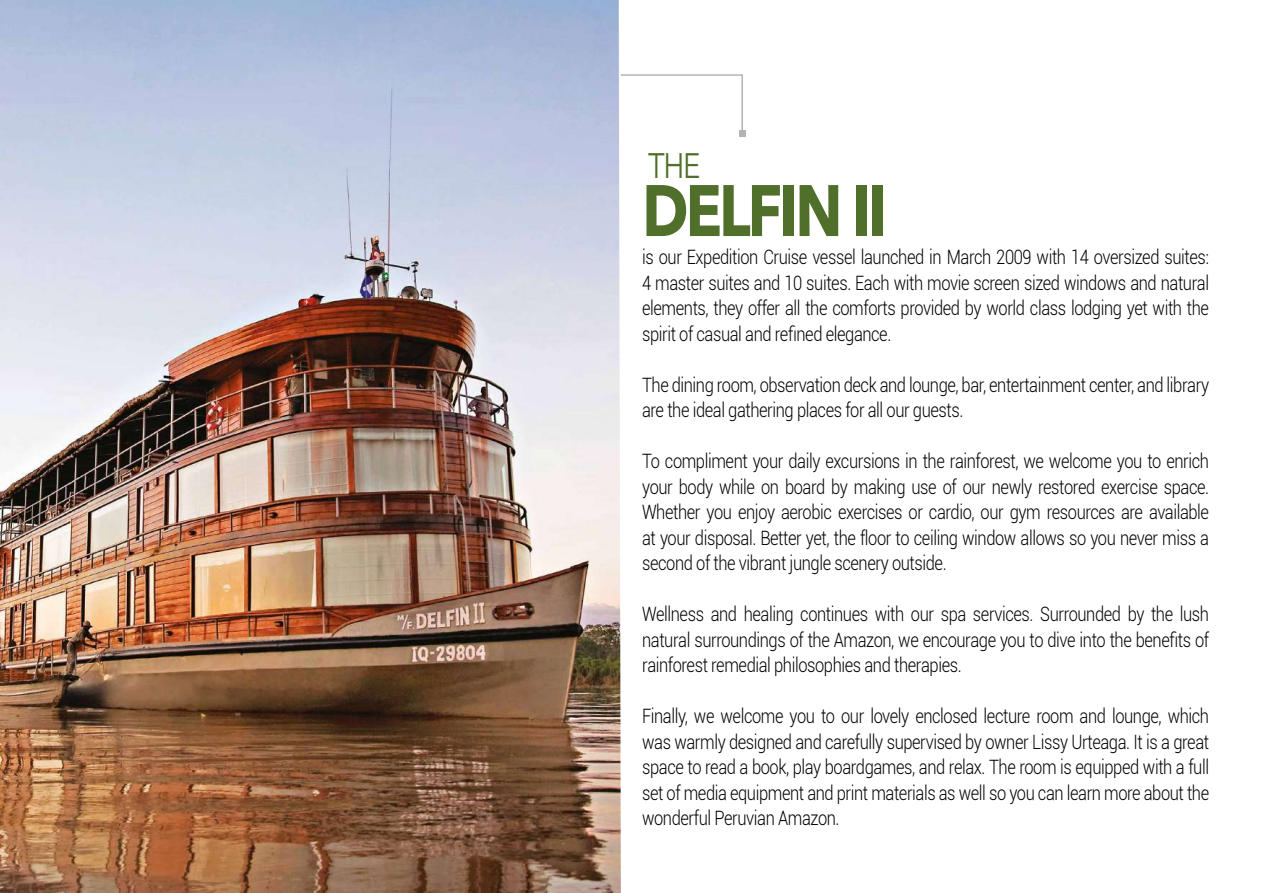
<style>
.page{position:relative;width:1263px;height:893px;background:#fff}
.page>*{position:absolute;margin:0;border:0;box-sizing:border-box;transform-origin:0 0}
.t1{font:700 72px "Avenir Next LT Pro";letter-spacing:-.05em;color:#506f2a;scale:.83 1}
.t2{font:35.1px "Avenir Next LT Pro";color:#506f2a;scale:.83 1}
.t3{font:300 19.8px/25.5px "Roboto";letter-spacing:-.025em;color:#000;text-align:justify;scale:.83 1}
</style>
<div class="page">
<img style="left:0;top:0;width:621px;height:893px">
<svg style="left:619px;top:74px;width:126px;height:62px"></svg>
<h2 class="t2" style="left:648px;top:144px;width:64px">THE</h2>
<h1 class="t1" style="left:642px;top:167px;width:296px">DELFIN II</h1>
<p class="t3" style="left:642px;top:244px;width:685px">is our Expedition Cruise vessel launched in March 2009 with 14 oversized suites:<br>4 master suites and 10 suites. Each with movie screen sized windows and natural elements, they offer all the comforts provided by world class lodging yet with the spirit of casual and refined elegance.</p>
<p class="t3" style="left:642px;top:371px;width:685px">The dining room, observation deck and lounge, bar, entertainment center, and library are the ideal gathering places for all our guests.</p>
<p class="t3" style="left:642px;top:448px;width:685px">To compliment your daily excursions in the rainforest, we welcome you to enrich your body while on board by making use of our newly restored exercise space.<br>Whether you enjoy aerobic exercises or cardio, our gym resources are available at your disposal. Better yet, the floor to ceiling window allows so you never miss a second of the vibrant jungle scenery outside.</p>
<p class="t3" style="left:642px;top:601px;width:685px">Wellness and healing continues with our spa services. Surrounded by the lush natural surroundings of the Amazon, we encourage you to dive into the benefits of rainforest remedial philosophies and therapies.</p>
<p class="t3" style="left:642px;top:703px;width:685px">Finally, we welcome you to our lovely enclosed lecture room and lounge, which was warmly designed and carefully supervised by owner Lissy Urteaga. It is a great space to read a book, play boardgames, and relax. The room is equipped with a full set of media equipment and print materials as well so you can learn more about the wonderful Peruvian Amazon.</p>
</div>
